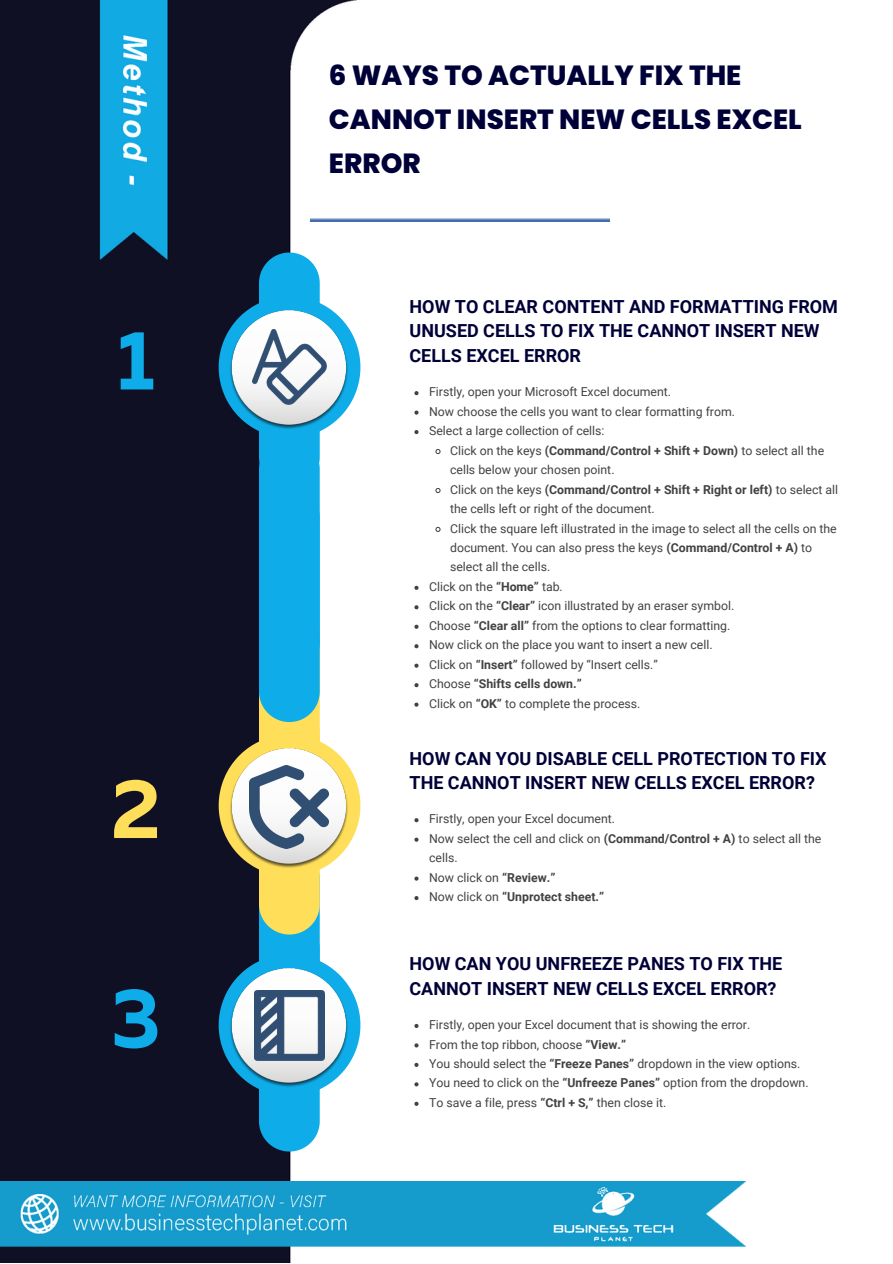
<style>
.page{position:relative;width:893px;height:1264px;background:#fff}
.page>*{position:absolute;margin:0;border:0;box-sizing:border-box;transform-origin:0 0}
.t1{font:700 83.85px "Muller";color:#0eace9}
.t2{font:700 83.85px "Muller";color:#ffde59}
.t3{font:800 27.6px/43.8px "Poppins";color:#000038}
.t4{font:700 18px/24.8px "Roboto";color:#000038}
.t5{font:12.3px/19.5px "Roboto";color:#424242}
.t6{font:700 12.3px "Roboto";color:#424242}
.s1{font-weight:700}
.s2{font-weight:400}
</style>
<div class="page">
<img style="left:0;top:0;width:746px;height:1262px">
<img style="left:310px;top:219px;width:299px;height:2px">
<img style="left:0;top:1181px;width:745px;height:65px">
<svg style="left:219px;top:252px;width:141px;height:899px"></svg>
<img style="left:228px;top:967px;width:121px;height:121px">
<img style="left:252px;top:330px;width:75px;height:74px">
<img style="left:254px;top:990px;width:70px;height:70px">
<img style="left:250px;top:765px;width:79px;height:83px">
<svg style="left:414px;top:391px;width:4px;height:4px"></svg>
<svg style="left:414px;top:410px;width:4px;height:4px"></svg>
<svg style="left:414px;top:430px;width:4px;height:4px"></svg>
<svg style="left:434px;top:448px;width:7px;height:7px"></svg>
<svg style="left:434px;top:487px;width:7px;height:7px"></svg>
<svg style="left:434px;top:526px;width:7px;height:6px"></svg>
<svg style="left:414px;top:585px;width:4px;height:5px"></svg>
<svg style="left:414px;top:605px;width:4px;height:4px"></svg>
<svg style="left:414px;top:624px;width:4px;height:5px"></svg>
<svg style="left:414px;top:644px;width:4px;height:4px"></svg>
<svg style="left:414px;top:663px;width:4px;height:4px"></svg>
<svg style="left:414px;top:683px;width:4px;height:4px"></svg>
<svg style="left:414px;top:702px;width:4px;height:4px"></svg>
<svg style="left:414px;top:818px;width:4px;height:4px"></svg>
<svg style="left:414px;top:837px;width:4px;height:4px"></svg>
<svg style="left:414px;top:876px;width:4px;height:4px"></svg>
<svg style="left:414px;top:896px;width:4px;height:4px"></svg>
<svg style="left:414px;top:1023px;width:4px;height:5px"></svg>
<svg style="left:414px;top:1043px;width:4px;height:4px"></svg>
<svg style="left:414px;top:1062px;width:4px;height:4px"></svg>
<svg style="left:414px;top:1082px;width:4px;height:4px"></svg>
<svg style="left:414px;top:1101px;width:4px;height:4px"></svg>
<h1 class="t1" style="left:116px;top:325px;width:40px">1</h1>
<h1 class="t2" style="left:111px;top:773px;width:52px">2</h1>
<h1 class="t1" style="left:111px;top:983px;width:52px">3</h1>
<h2 class="t3" style="left:329px;top:53px;width:474px">6 WAYS TO ACTUALLY FIX THE<br>CANNOT INSERT NEW CELLS EXCEL<br>ERROR</h2>
<h3 class="t4" style="left:409px;top:294px;width:430px">HOW TO CLEAR CONTENT AND FORMATTING FROM<br>UNUSED CELLS TO FIX THE CANNOT INSERT NEW<br>CELLS EXCEL ERROR</h3>
<p class="t5" style="left:429px;top:382px;width:307px">Firstly, open your Microsoft Excel document.<br>Now choose the cells you want to clear formatting from.<br>Select a large collection of cells:</p>
<p class="t5" style="left:450px;top:440px;width:375px">Click on the keys <span class="s1">(Command/Control + Shift + Down)</span> to select all the</p>
<p class="t5" style="left:450px;top:460px;width:166px">cells below your chosen point.</p>
<p class="t6" style="left:450px;top:482px;width:389px"><span class="s2">Click on the keys</span> (Command/Control + Shift + Right or left) <span class="s2">to select all</span></p>
<p class="t5" style="left:450px;top:499px;width:206px">the cells left or right of the document.</p>
<p class="t5" style="left:450px;top:518px;width:388px">Click the square left illustrated in the image to select all the cells on the</p>
<p class="t5" style="left:450px;top:538px;width:364px">document. You can also press the keys <span class="s1">(Command/Control + A)</span> to</p>
<p class="t5" style="left:450px;top:557px;width:102px">select all the cells.</p>
<p class="t5" style="left:429px;top:577px;width:135px">Click on the <span class="s1">“Home”</span> tab.</p>
<p class="t5" style="left:429px;top:596px;width:306px">Click on the <span class="s1">“Clear”</span> icon illustrated by an eraser symbol.</p>
<p class="t5" style="left:429px;top:616px;width:302px">Choose <span class="s1">“Clear all”</span> from the options to clear formatting.</p>
<p class="t5" style="left:429px;top:635px;width:285px">Now click on the place you want to insert a new cell.</p>
<p class="t5" style="left:429px;top:654px;width:230px">Click on <span class="s1">“Insert”</span> followed by “Insert cells.”</p>
<p class="t6" style="left:429px;top:677px;width:154px"><span class="s2">Choose</span> “Shifts cells down.”</p>
<p class="t5" style="left:429px;top:693px;width:213px">Click on <span class="s1">“OK”</span> to complete the process.</p>
<h3 class="t4" style="left:409px;top:746px;width:418px">HOW CAN YOU DISABLE CELL PROTECTION TO FIX<br>THE CANNOT INSERT NEW CELLS EXCEL ERROR?</h3>
<p class="t5" style="left:429px;top:809px;width:394px">Firstly, open your Excel document.<br>Now select the cell and click on <span class="s1">(Command/Control + A)</span> to select all the cells.<br>Now click on <span class="s1">“Review.”<br></span>Now click on <span class="s1">“Unprotect sheet.”</span></p>
<h3 class="t4" style="left:409px;top:951px;width:374px">HOW CAN YOU UNFREEZE PANES TO FIX THE<br>CANNOT INSERT NEW CELLS EXCEL ERROR?</h3>
<p class="t5" style="left:429px;top:1015px;width:381px">Firstly, open your Excel document that is showing the error.<br>From the top ribbon, choose <span class="s1">“View.”<br></span>You should select the <span class="s1">“Freeze Panes”</span> dropdown in the view options.<br>You need to click on the <span class="s1">“Unfreeze Panes”</span> option from the dropdown.<br>To save a file, press <span class="s1">“Ctrl + S,”</span> then close it.</p>
</div>
